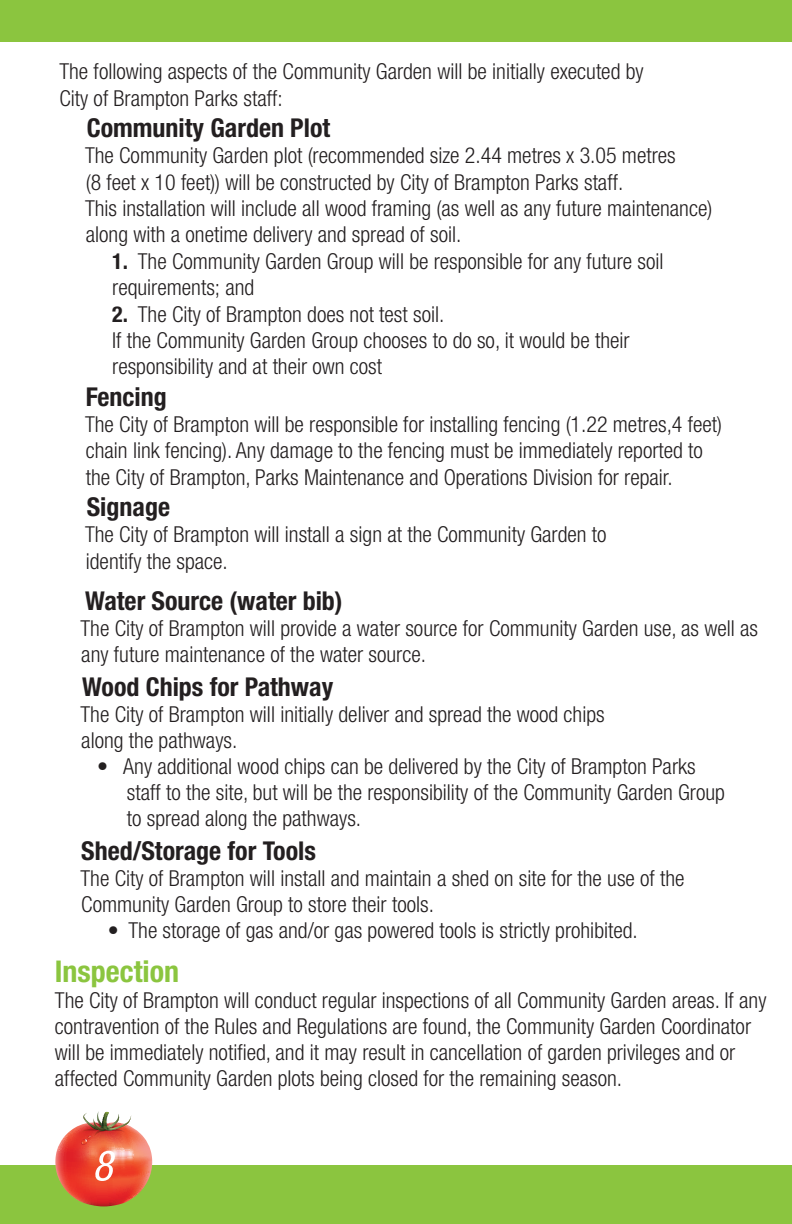
<style>
.page{position:relative;width:792px;height:1224px;background:#fff}
.page>*{position:absolute;margin:0;border:0;box-sizing:border-box;transform-origin:0 0}
.t1{font:700 condensed 30px "Helvetica Neue";color:#8bc53f}
.t2{font:700 condensed 26px "Helvetica Neue";color:#231f20}
.t3{font:300 condensed 22px/26.4px "Helvetica Neue";color:#231f20}
.s1{font-weight:700}
</style>
<div class="page">
<div style="left:0;top:1166px;width:792px;height:58px;background:#8bc53f"></div>
<div style="left:0;top:0;width:792px;height:42px;background:#8bc53f"></div>
<svg style="left:55px;top:1111px;width:97px;height:95px"></svg>
<p class="t3" style="left:59px;top:58px;width:586px">The following aspects of the Community Garden will be initially executed by<br>City of Brampton Parks staff:</p>
<p class="t2" style="left:87px;top:112px;width:245px">Community Garden Plot</p>
<p class="t3" style="left:85px;top:142px;width:629px">The Community Garden plot (recommended size 2.44 metres x 3.05 metres<br>(8 feet x 10 feet)) will be constructed by City of Brampton Parks staff.<br>This installation will include all wood framing (as well as any future maintenance) along with a onetime delivery and spread of soil.</p>
<p class="t3" style="left:112px;top:248px;width:553px"><span class="s1">1.</span> The Community Garden Group will be responsible for any future soil requirements; and</p>
<p class="t3" style="left:112px;top:300px;width:519px"><span class="s1">2.</span> The City of Brampton does not test soil.<br>If the Community Garden Group chooses to do so, it would be their responsibility and at their own cost</p>
<p class="t2" style="left:86px;top:381px;width:82px">Fencing</p>
<p class="t3" style="left:85px;top:411px;width:639px">The City of Brampton will be responsible for installing fencing (1.22 metres,4 feet) chain link fencing). Any damage to the fencing must be immediately reported to the City of Brampton, Parks Maintenance and Operations Division for repair.</p>
<p class="t2" style="left:87px;top:491px;width:85px">Signage</p>
<p class="t3" style="left:85px;top:521px;width:523px">The City of Brampton will install a sign at the Community Garden to identify the space.</p>
<p class="t2" style="left:85px;top:585px;width:259px">Water Source (water bib)</p>
<p class="t3" style="left:81px;top:615px;width:679px">The City of Brampton will provide a water source for Community Garden use, as well as any future maintenance of the water source.</p>
<p class="t2" style="left:82px;top:671px;width:252px">Wood Chips for Pathway</p>
<p class="t3" style="left:81px;top:701px;width:526px">The City of Brampton will initially deliver and spread the wood chips along the pathways.</p>
<p class="t3" style="left:127px;top:753px;width:600px;text-indent:-30px"><span class="s1">•</span> Any additional wood chips can be delivered by the City of Brampton Parks staff to the site, but will be the responsibility of the Community Garden Group to spread along the pathways.</p>
<p class="t2" style="left:81px;top:835px;width:236px">Shed/Storage for Tools</p>
<p class="t3" style="left:81px;top:865px;width:606px">The City of Brampton will install and maintain a shed on site for the use of the<br>Community Garden Group to store their tools.</p>
<p class="t3" style="left:108px;top:916px;width:532px"><span class="s1">•</span> The storage of gas and/or gas powered tools is strictly prohibited.</p>
<h1 class="t1" style="left:55px;top:953px;width:126px">Inspection</h1>
<p class="t3" style="left:55px;top:987px;width:713px">The City of Brampton will conduct regular inspections of all Community Garden areas. If any contravention of the Rules and Regulations are found, the Community Garden Coordinator will be immediately notified, and it may result in cancellation of garden privileges and or affected Community Garden plots being closed for the remaining season.</p>
</div>
